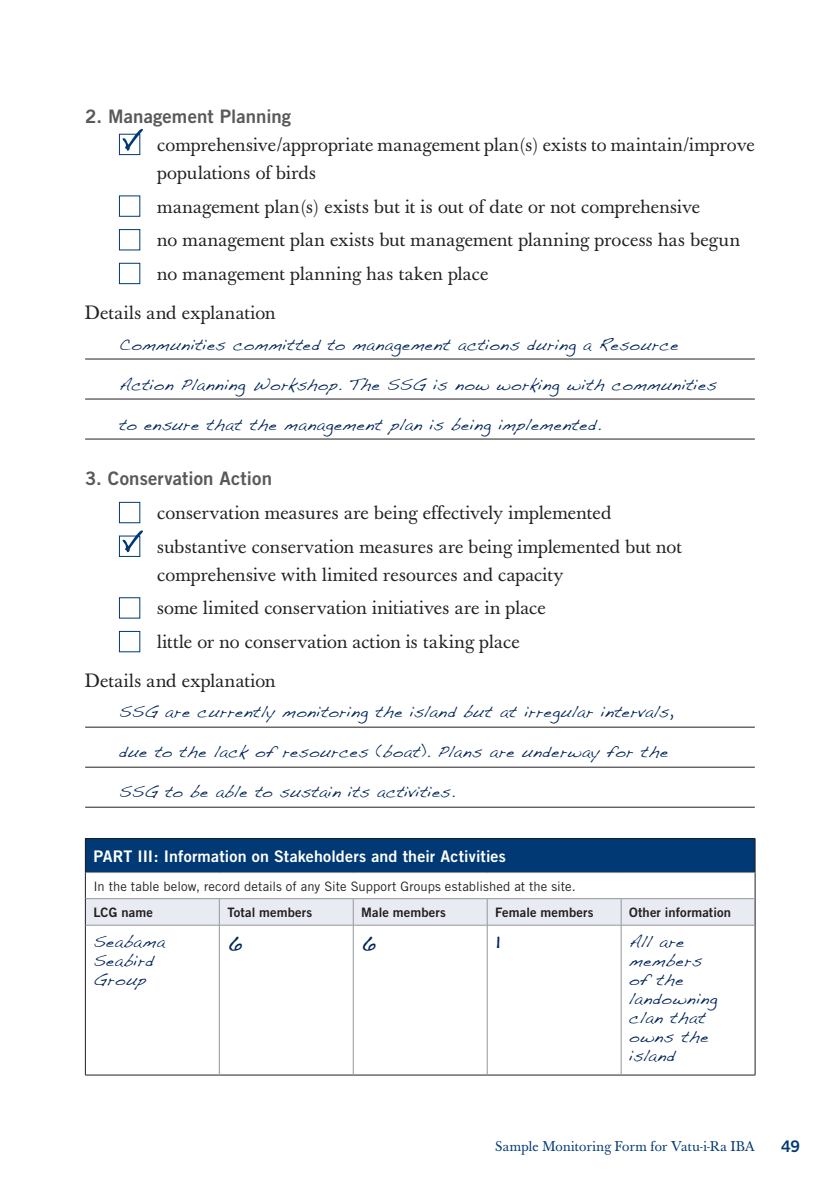
<style>
.page{position:relative;width:840px;height:1191px;background:#fff}
.page>*{position:absolute;margin:0;border:0;box-sizing:border-box;transform-origin:0 0}
.t1{font:22px "Dakota";color:#002559}
.t2{font:19px/33.6px "Baskerville";letter-spacing:.01em;color:#231f20}
.t3{font:18.6px "Trade Gothic Bold Two";letter-spacing:.005em;color:#58595b}
.t4{font:16px "Trade Gothic Bold Two";letter-spacing:.01em;color:#fff}
.t5{font:16px "Trade Gothic Bold Two";color:#003974}
.t6{font:14px/19px "Dakota";letter-spacing:.04em;color:#002559}
.t7{font:14px "Baskerville";letter-spacing:.015em;color:#003974}
.t8{font:14px "Dakota";letter-spacing:.015em;color:#002559}
.t9{font:13px "Trade Gothic";letter-spacing:.005em;color:#231f20}
.t10{font:13px "Trade Gothic Bold Two";letter-spacing:.01em;color:#231f20}
</style>
<div class="page">
<div style="left:119px;top:134px;width:21px;height:21px;border:1px solid #003974"></div>
<div style="left:119px;top:229px;width:21px;height:21px;border:1px solid #003974"></div>
<div style="left:119px;top:263px;width:21px;height:21px;border:1px solid #003974"></div>
<hr style="left:85px;top:359px;width:669px;height:1px;background:#231f20">
<hr style="left:85px;top:399px;width:669px;height:1px;background:#231f20">
<hr style="left:85px;top:439px;width:669px;height:1px;background:#231f20">
<div style="left:119px;top:502px;width:21px;height:21px;border:1px solid #003974"></div>
<div style="left:119px;top:536px;width:21px;height:20px;border:1px solid #003974"></div>
<div style="left:119px;top:597px;width:21px;height:21px;border:1px solid #003974"></div>
<div style="left:119px;top:631px;width:21px;height:21px;border:1px solid #003974"></div>
<hr style="left:85px;top:727px;width:669px;height:1px;background:#231f20">
<hr style="left:85px;top:767px;width:669px;height:1px;background:#231f20">
<hr style="left:85px;top:807px;width:669px;height:1px;background:#231f20">
<div style="left:85px;top:838px;width:669px;height:34px;background:#003974"></div>
<div style="left:85px;top:898px;width:134px;height:27px;background:#e9ebf3"></div>
<hr style="left:85px;top:838px;width:134px;height:1px;background:#231f20">
<hr style="left:85px;top:838px;width:1px;height:34px;background:#231f20">
<hr style="left:219px;top:838px;width:134px;height:1px;background:#231f20">
<hr style="left:353px;top:838px;width:134px;height:1px;background:#231f20">
<hr style="left:487px;top:838px;width:133px;height:1px;background:#231f20">
<hr style="left:620px;top:838px;width:135px;height:1px;background:#231f20">
<hr style="left:754px;top:838px;width:1px;height:34px;background:#231f20">
<svg style="left:85px;top:872px;width:1px;height:53px"></svg>
<hr style="left:85px;top:925px;width:1px;height:149px;background:#231f20">
<hr style="left:754px;top:925px;width:1px;height:149px;background:#231f20">
<hr style="left:85px;top:1074px;width:134px;height:1px;background:#231f20">
<hr style="left:219px;top:1074px;width:134px;height:1px;background:#231f20">
<hr style="left:353px;top:1074px;width:134px;height:1px;background:#231f20">
<hr style="left:487px;top:1074px;width:133px;height:1px;background:#231f20">
<hr style="left:620px;top:1074px;width:135px;height:1px;background:#231f20">
<hr style="left:86px;top:872px;width:133px;height:1px;background:#949698">
<svg style="left:219px;top:872px;width:536px;height:53px"></svg>
<hr style="left:86px;top:925px;width:133px;height:1px;background:#949698">
<hr style="left:219px;top:925px;width:134px;height:1px;background:#949698">
<hr style="left:219px;top:925px;width:1px;height:149px;background:#949698">
<hr style="left:353px;top:925px;width:134px;height:1px;background:#949698">
<hr style="left:353px;top:925px;width:1px;height:149px;background:#949698">
<hr style="left:487px;top:925px;width:133px;height:1px;background:#949698">
<hr style="left:486px;top:925px;width:1px;height:149px;background:#949698">
<hr style="left:620px;top:925px;width:134px;height:1px;background:#949698">
<hr style="left:620px;top:925px;width:1px;height:149px;background:#949698">
<hr style="left:86px;top:898px;width:133px;height:1px;background:#949698">
<hr style="left:219px;top:898px;width:134px;height:1px;background:#949698">
<hr style="left:353px;top:898px;width:134px;height:1px;background:#949698">
<hr style="left:487px;top:898px;width:133px;height:1px;background:#949698">
<hr style="left:620px;top:898px;width:134px;height:1px;background:#949698">
<svg style="left:122px;top:129px;width:21px;height:22px"></svg>
<svg style="left:122px;top:530px;width:21px;height:22px"></svg>
<p class="t3" style="left:85px;top:105px;width:207px">2. Management Planning</p>
<p class="t2" style="left:157px;top:131px;width:598px;line-height:28px">comprehensive/appropriate management plan(s) exists to maintain/improve populations of birds</p>
<p class="t2" style="left:157px;top:190px;width:584px">management plan(s) exists but it is out of date or not comprehensive<br>no management plan exists but management planning process has begun no management planning has taken place</p>
<p class="t2" style="left:85px;top:296px;width:192px">Details and explanation</p>
<p class="t6" style="left:119px;top:336px;width:560px">Communities committed to management actions during a Resource</p>
<p class="t6" style="left:119px;top:376px;width:598px">Action Planning Workshop. The SSG is now working with communities</p>
<p class="t6" style="left:119px;top:416px;width:483px">to ensure that the management plan is being implemented.</p>
<p class="t3" style="left:85px;top:467px;width:188px">3. Conservation Action</p>
<p class="t2" style="left:157px;top:496px;width:526px">conservation measures are being effectively implemented substantive conservation measures are being implemented but not</p>
<p class="t2" style="left:157px;top:558px;width:407px">comprehensive with limited resources and capacity some limited conservation initiatives are in place little or no conservation action is taking place</p>
<p class="t2" style="left:85px;top:664px;width:192px">Details and explanation</p>
<p class="t6" style="left:119px;top:704px;width:555px">SSG are currently monitoring the island but at irregular intervals,</p>
<p class="t6" style="left:119px;top:744px;width:550px">due to the lack of resources (boat). Plans are underway for the</p>
<p class="t8" style="left:119px;top:783px;width:337px">SSG to be able to sustain its activities.</p>
<p class="t4" style="left:93px;top:846px;width:414px">PART III: Information on Stakeholders and their Activities</p>
<p class="t9" style="left:93px;top:878px;width:483px">In the table below, record details of any Site Support Groups established at the site.</p>
<p class="t10" style="left:93px;top:904px;width:61px">LCG name</p>
<p class="t10" style="left:227px;top:904px;width:86px">Total members</p>
<p class="t10" style="left:361px;top:904px;width:86px">Male members</p>
<p class="t10" style="left:495px;top:904px;width:100px">Female members</p>
<p class="t10" style="left:628px;top:904px;width:103px">Other information</p>
<p class="t6" style="left:93px;top:934px;width:73px">Seabama<br>Seabird<br>Group</p>
<p class="t1" style="left:227px;top:926px;width:16px">6</p>
<p class="t1" style="left:361px;top:926px;width:16px">6</p>
<p class="t1" style="left:495px;top:926px;width:6px">1</p>
<p class="t6" style="left:628px;top:934px;width:90px">All are members of the landowning clan that owns the island</p>
<p class="t7" style="left:495px;top:1138px;width:260px">Sample Monitoring Form for Vatu-i-Ra IBA</p>
<p class="t5" style="left:780px;top:1135px;width:21px">49</p>
</div>
